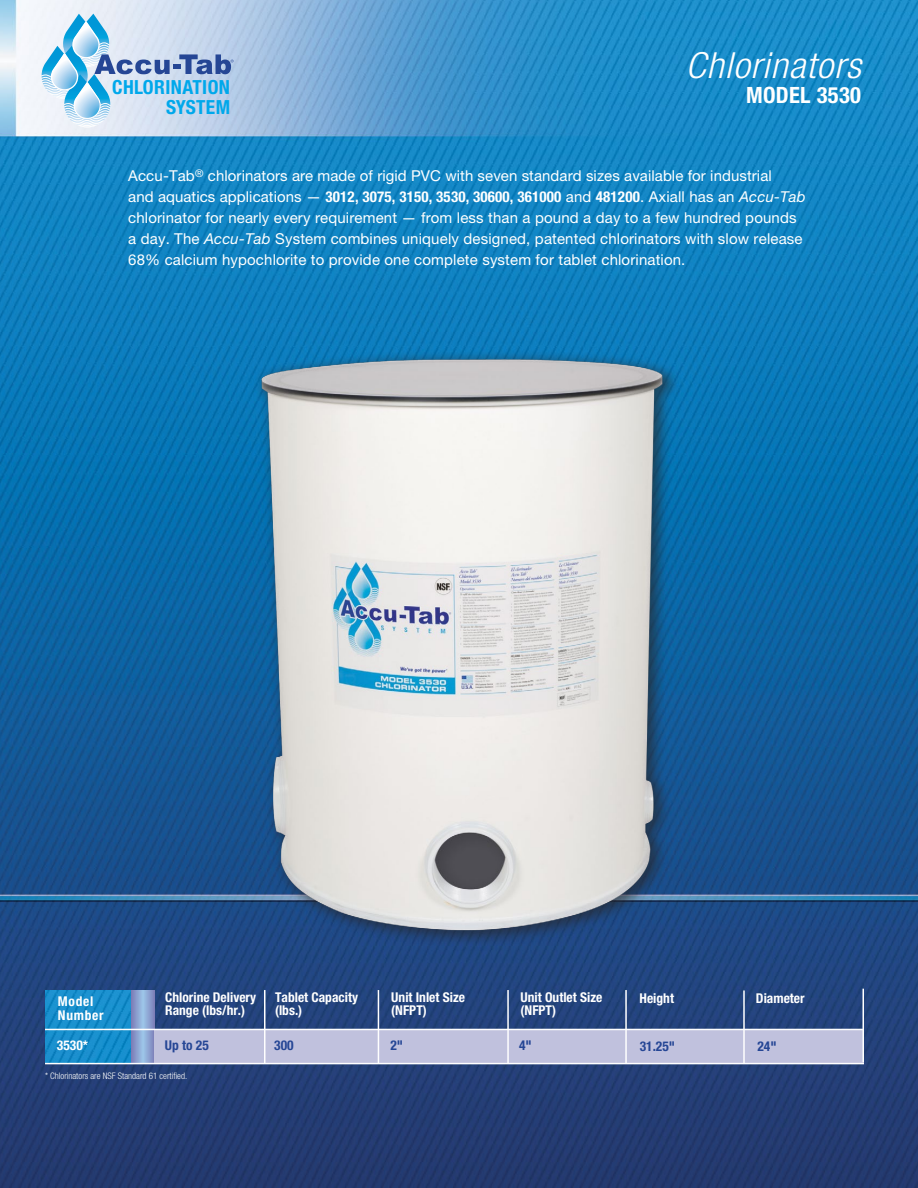
<style>
.page{position:relative;width:918px;height:1188px;background:#fff}
.page>*{position:absolute;margin:0;border:0;box-sizing:border-box;transform-origin:0 0}
.t1{font:italic 300 condensed 36px "Helvetica Neue LT Std";letter-spacing:.025em;color:#fff;scale:1.08 1}
.t2{font:700 condensed 22.5px "Helvetica Neue LT Std";letter-spacing:.015em;color:#fff}
.t3{font:700 condensed 19.5px/20px "Helvetica Neue LT Std";letter-spacing:.02em;color:#00a8eb;text-align:right}
.t4{font:15px/21px "Helvetica Neue LT Std";letter-spacing:.01em;color:#fff}
.t5{font:700 condensed 13.5px/13.5px "Helvetica Neue LT Std";color:#fff}
.t6{font:700 condensed 13.5px "Helvetica Neue LT Std";color:#254695}
.t7{font:300 condensed 9px "Helvetica Neue LT Std";color:#fff}
.s1{font-weight:700;font-stretch:condensed}
.s2{font-style:italic}
</style>
<div class="page">
<img style="left:0;top:0;width:918px;height:1188px">
<svg style="left:42px;top:14px;width:192px;height:113px;background:#b7d2ea"></svg>
<svg style="left:130px;top:990px;width:25px;height:73px;background:#89a1d0"></svg>
<img style="left:45px;top:990px;width:85px;height:73px">
<div style="left:155px;top:1029px;width:709px;height:35px;background:#c0c1dd"></div>
<hr style="left:45px;top:1029px;width:818px;height:1px;background:#fff">
<hr style="left:45px;top:1063px;width:819px;height:1px;background:#fff">
<hr style="left:264px;top:990px;width:1px;height:74px;background:#fff">
<hr style="left:378px;top:990px;width:1px;height:74px;background:#fff">
<hr style="left:507px;top:990px;width:2px;height:74px;background:#fff">
<hr style="left:625px;top:990px;width:2px;height:74px;background:#fff">
<hr style="left:743px;top:990px;width:2px;height:74px;background:#fff">
<hr style="left:862px;top:989px;width:2px;height:73px;background:#fff">
<img style="left:193px;top:330px;width:540px;height:636px">
<h1 class="t1" style="left:685px;top:44px;width:164px">Chlorinators</h1>
<h3 class="t3" style="left:112px;top:77px;width:119px">CHLORINATION<br>SYSTEM</h3>
<p class="t2" style="left:746px;top:81px;width:116px">MODEL 3530</p>
<p class="t4" style="left:128px;top:165px;width:679px">Accu-Tab<sup>®</sup> chlorinators are made of rigid PVC with seven standard sizes available for industrial<br>and aquatics applications — <span class="s1">3012, 3075, 3150, 3530, 30600, 361000</span> and <span class="s1">481200</span>. Axiall has an <span class="s2">Accu-Tab </span>chlorinator for nearly every requirement — from less than a pound a day to a few hundred pounds a day. The <span class="s2">Accu-Tab</span> System combines uniquely designed, patented chlorinators with slow release 68% calcium hypochlorite to provide one complete system for tablet chlorination.</p>
<p class="t5" style="left:58px;top:994px;width:37px">Model</p>
<p class="t5" style="left:58px;top:1008px;width:47px">Number</p>
<p class="t5" style="left:165px;top:990px;width:92px">Chlorine Delivery<br>Range (lbs/hr.)</p>
<p class="t5" style="left:275px;top:990px;width:84px">Tablet Capacity (lbs.)</p>
<p class="t5" style="left:391px;top:990px;width:75px">Unit Inlet Size (NFPT)</p>
<p class="t5" style="left:521px;top:990px;width:83px">Unit Outlet Size</p>
<p class="t5" style="left:521px;top:1004px;width:37px">(NFPT)</p>
<p class="t5" style="left:57px;top:1038px;width:33px">3530*</p>
<p class="t6" style="left:165px;top:1037px;width:45px">Up to 25</p>
<p class="t6" style="left:274px;top:1037px;width:21px">300</p>
<p class="t6" style="left:390px;top:1037px;width:14px">2"</p>
<p class="t6" style="left:519px;top:1037px;width:14px">4"</p>
<p class="t7" style="left:45px;top:1071px;width:144px">* Chlorinators are NSF Standard 61 certified.</p>
<p class="t5" style="left:640px;top:991px;width:36px">Height</p>
<p class="t5" style="left:756px;top:991px;width:50px">Diameter</p>
<p class="t6" style="left:640px;top:1038px;width:37px">31.25"</p>
<p class="t6" style="left:758px;top:1038px;width:21px">24"</p>
</div>
